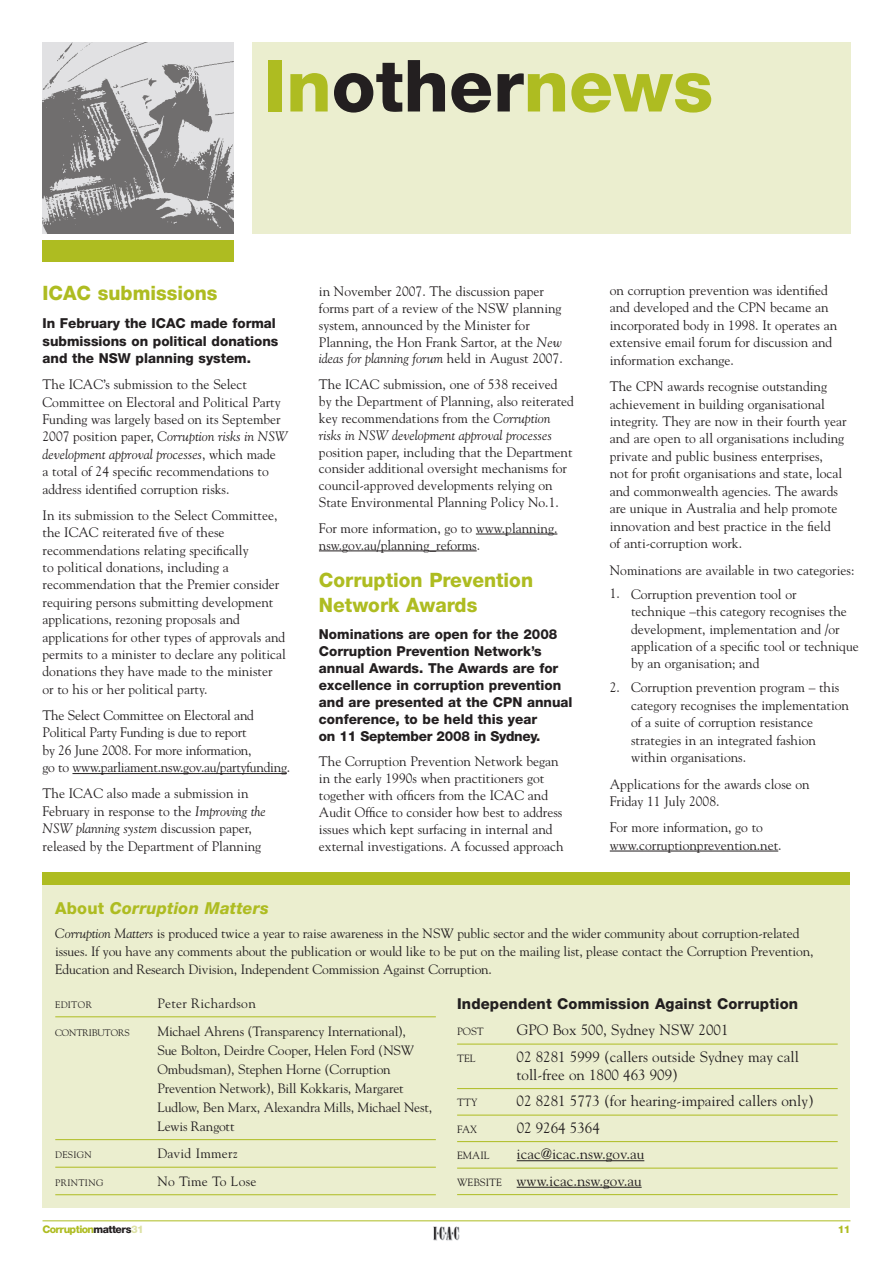
<style>
.page{position:relative;width:893px;height:1263px;background:#fff}
.page>*{position:absolute;margin:0;border:0;box-sizing:border-box;transform-origin:0 0}
.t1{font:800 72px "Helvetica Neue LT";color:#aebc21}
.t2{font:800 19.8px/24.5px "Helvetica Neue LT";color:#aebc21}
.t3{font:italic 800 16.5px "Helvetica Neue LT";letter-spacing:.01em;color:#aebc21}
.t4{font:15px/18px "Goudy";color:#231f20}
.t5{font:800 15px "Helvetica Neue LT";letter-spacing:.01em;color:#231f20}
.t6{font:13.8px/17.5px "Goudy";color:#231f20}
.t7{font:800 13.8px/17px "Helvetica Neue LT";color:#231f20}
.t8{font:13.8px/17.4px "Goudy";letter-spacing:-.02em;color:#231f20}
.t9{font:13.5px/19px "Goudy";letter-spacing:-.01em;color:#231f20}
.t10{font:13.5px "Goudy";letter-spacing:.02em;color:#231f20}
.t11{font:800 10.5px "Helvetica Neue LT";letter-spacing:-.05em;color:#aebc21}
.t12{font:10.5px "Goudy";color:#231f20}
.t13{font:9.45px "Goudy";letter-spacing:.03em;color:#231f20}
.t14{font:9.45px "Goudy";letter-spacing:-.015em;color:#231f20}
.s1{color:#231f20}
.s2{font-style:italic}
.s3{font-style:normal}
.s4{font-size:10.5px}
.s5{color:#dce1a4}
</style>
<div class="page">
<img style="left:433px;top:1226px;width:27px;height:15px">
<hr style="left:43px;top:1220px;width:807px;height:1px;background:#aebc21">
<img style="left:43px;top:43px;width:191px;height:191px">
<hr style="left:72px;top:773px;width:215px;height:1px;background:#231f20">
<div style="left:252px;top:43px;width:598px;height:191px;background:#ebeecf"></div>
<div style="left:43px;top:240px;width:191px;height:21px;background:#aebc21"></div>
<hr style="left:476px;top:534px;width:81px;height:1px;background:#231f20">
<hr style="left:319px;top:550px;width:158px;height:1px;background:#231f20">
<hr style="left:610px;top:851px;width:168px;height:1px;background:#231f20">
<div style="left:43px;top:880px;width:807px;height:328px;background:#ebeecf"></div>
<hr style="left:55px;top:1016px;width:381px;height:1px;background:#aebc21">
<hr style="left:55px;top:1139px;width:381px;height:1px;background:#aebc21">
<hr style="left:55px;top:1167px;width:381px;height:1px;background:#aebc21">
<hr style="left:55px;top:1194px;width:381px;height:1px;background:#aebc21">
<hr style="left:457px;top:1044px;width:381px;height:1px;background:#aebc21">
<hr style="left:457px;top:1088px;width:381px;height:1px;background:#aebc21">
<hr style="left:457px;top:1115px;width:381px;height:1px;background:#aebc21">
<hr style="left:457px;top:1141px;width:381px;height:1px;background:#aebc21">
<hr style="left:457px;top:1168px;width:381px;height:1px;background:#aebc21">
<hr style="left:517px;top:1160px;width:127px;height:1px;background:#231f20">
<hr style="left:457px;top:1194px;width:381px;height:1px;background:#aebc21">
<hr style="left:517px;top:1187px;width:125px;height:1px;background:#231f20">
<div style="left:43px;top:872px;width:807px;height:12px;background:#aebc21"></div>
<h1 class="t1" style="left:264px;top:43px;width:451px">In<span class="s1">other</span>news</h1>
<h2 class="t2" style="left:43px;top:281px;width:177px">ICAC submissions</h2>
<p class="t7" style="left:43px;top:315px;width:237px;line-height:17.4px">In February the ICAC made formal submissions on political donations and the NSW planning system.</p>
<p class="t6" style="left:43px;top:376px;width:247px">The ICAC’s submission to the Select Committee on Electoral and Political Party Funding was largely based on its September 2007 position paper, <span class="s2">Corruption risks in NSW development approval processes</span>, which made<br>a total of 24 specific recommendations to address identified corruption risks.</p>
<p class="t6" style="left:43px;top:506px;width:245px">In its submission to the Select Committee, the ICAC reiterated five of these recommendations relating specifically<br>to political donations, including a recommendation that the Premier consider requiring persons submitting development applications, rezoning proposals and applications for other types of approvals and permits to a minister to declare any political donations they have made to the minister or to his or her political party.</p>
<p class="t8" style="left:43px;top:706px;width:249px">The Select Committee on Electoral and Political Party Funding is due to report<br>by 26 June 2008. For more information,<br>go to www.parliament.nsw.gov.au/partyfunding.</p>
<p class="t6" style="left:43px;top:785px;width:225px">The ICAC also made a submission in February in response to the <span class="s2">Improving the NSW planning system</span> discussion paper, released by the Department of Planning</p>
<p class="t3" style="left:55px;top:898px;width:215px"><span class="s3">About</span> Corruption Matters</p>
<p class="t6" style="left:319px;top:282px;width:245px;line-height:17px">in November 2007. The discussion paper forms part of a review of the NSW planning system, announced by the Minister for Planning, the Hon Frank Sartor, at the <span class="s2">New ideas for planning forum</span> held in August 2007.</p>
<p class="t6" style="left:319px;top:375px;width:257px;line-height:17px">The ICAC submission, one of 538 received<br>by the Department of Planning, also reiterated key recommendations from the <span class="s2">Corruption risks in NSW development approval processes</span></p>
<p class="t6" style="left:319px;top:443px;width:255px;line-height:17px">position paper, including that the Department consider additional oversight mechanisms for council-approved developments relying on State Environmental Planning Policy No.1.</p>
<p class="t6" style="left:319px;top:519px;width:240px;line-height:17px">For more information, go to www.planning. nsw.gov.au/planning_reforms.</p>
<h2 class="t2" style="left:319px;top:568px;width:216px">Corruption Prevention<br>Network Awards</h2>
<p class="t7" style="left:319px;top:626px;width:255px">Nominations are open for the 2008<br>Corruption Prevention Network’s annual Awards. The Awards are for excellence in corruption prevention and are presented at the CPN annual conference, to be held this year<br>on 11 September 2008 in Sydney.</p>
<p class="t6" style="left:319px;top:753px;width:246px;line-height:17px">The Corruption Prevention Network began in the early 1990s when practitioners got together with officers from the ICAC and Audit Office to consider how best to address issues which kept surfacing in internal and external investigations. A focussed approach</p>
<p class="t6" style="left:610px;top:281px;width:229px">on corruption prevention was identified and developed and the CPN became an incorporated body in 1998. It operates an extensive email forum for discussion and information exchange.</p>
<p class="t6" style="left:610px;top:377px;width:238px">The CPN awards recognise outstanding achievement in building organisational integrity. They are now in their fourth year and are open to all organisations including private and public business enterprises,<br>not for profit organisations and state, local and commonwealth agencies. The awards are unique in Australia and help promote innovation and best practice in the field<br>of anti-corruption work.</p>
<p class="t6" style="left:610px;top:561px;width:246px">Nominations are available in two categories:</p>
<p class="t6" style="left:631px;top:585px;width:229px;text-indent:-21px">1. Corruption prevention tool or<br>technique –this category recognises the development, implementation and /or application of a specific tool or technique by an organisation; and</p>
<p class="t6" style="left:631px;top:679px;width:220px;text-indent:-21px">2. Corruption prevention program – this category recognises the implementation of a suite of corruption resistance strategies in an integrated fashion within organisations.</p>
<p class="t6" style="left:610px;top:775px;width:202px">Applications for the awards close on<br>Friday 11 July 2008.</p>
<p class="t6" style="left:610px;top:818px;width:173px">For more information, go to www.corruptionprevention.net.</p>
<p class="t9" style="left:55px;top:924px;width:760px;line-height:18px"><span class="s2">Corruption Matters</span> is produced twice a year to raise awareness in the NSW public sector and the wider community about corruption-related issues. If you have any comments about the publication or would like to be put on the mailing list, please contact the Corruption Prevention,<br>Education and Research Division, Independent Commission Against Corruption.</p>
<p class="t13" style="left:55px;top:999px;width:38px">editor</p>
<p class="t10" style="left:157px;top:995px;width:100px">Peter Richardson</p>
<p class="t14" style="left:55px;top:1026px;width:76px">contributors</p>
<p class="t9" style="left:157px;top:1021px;width:276px">Michael Ahrens (Transparency International),<br>Sue Bolton, Deirdre Cooper, Helen Ford (NSW Ombudsman), Stephen Horne (Corruption Prevention Network), Bill Kokkaris, Margaret Ludlow, Ben Marx, Alexandra Mills, Michael Nest, Lewis Rangott</p>
<p class="t13" style="left:55px;top:1149px;width:38px">design</p>
<p class="t10" style="left:157px;top:1145px;width:82px">David Immerz</p>
<p class="t13" style="left:55px;top:1177px;width:50px">printing</p>
<p class="t10" style="left:157px;top:1173px;width:101px">No Time To Lose</p>
<p class="t5" style="left:457px;top:994px;width:343px">Independent Commission Against Corruption</p>
<p class="t12" style="left:457px;top:1025px;width:28px">post</p>
<p class="t4" style="left:517px;top:1021px;width:213px">GPO Box 500, Sydney NSW 2001</p>
<p class="t12" style="left:457px;top:1051px;width:20px">tel</p>
<p class="t4" style="left:517px;top:1047px;width:284px">02 8281 5999 (callers outside Sydney may call toll-free on 1800 463 909)</p>
<p class="t12" style="left:457px;top:1096px;width:22px">tty</p>
<p class="t4" style="left:517px;top:1092px;width:299px">02 8281 5773 (for hearing-impaired callers only)</p>
<p class="t12" style="left:457px;top:1122px;width:22px">fax</p>
<p class="t4" style="left:517px;top:1118px;width:85px">02 9264 5364</p>
<p class="t12" style="left:457px;top:1149px;width:34px">email</p>
<p class="t4" style="left:457px;top:1140px;width:189px;line-height:26.5px;text-align:right">icac@icac.nsw.gov.au<br><span class="s4">website</span> www.icac.nsw.gov.au</p>
<p class="t11" style="left:43px;top:1223px;width:103px">Corruption<span class="s1">matters</span><span class="s5">31</span></p>
<p class="t11" style="left:838px;top:1223px;width:14px">11</p>
</div>
